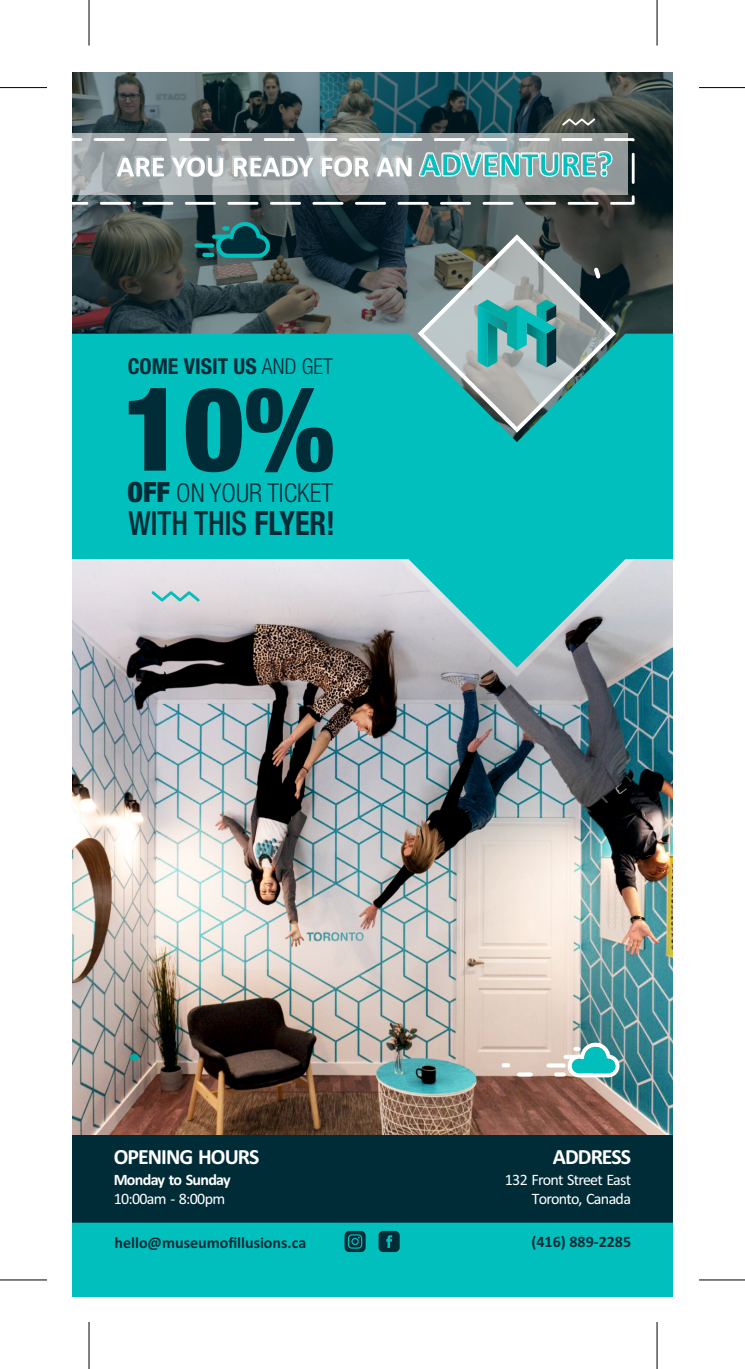
<style>
.page{position:relative;width:745px;height:1369px;background:#fff}
.page>*{position:absolute;margin:0;border:0;box-sizing:border-box;transform-origin:0 0}
.t1{font:900 condensed 116.4px "Helvetica Neue LT";color:#002c38}
.t2{font:500 condensed 33.4px "Helvetica Neue LT Std";color:#002c38;scale:.9 1}
.t3{font:300 condensed 26px "Helvetica Neue LT";color:#002c38}
.t4{font:700 condensed 22px "Helvetica Neue LT";color:#002c38}
.t5{font:700 21.8px "Calibri";letter-spacing:-.045em;color:#fff}
.t6{font:16px/19.6px "Calibri";letter-spacing:-.045em;color:#fff;text-align:right}
.t7{font:700 16px "Calibri";color:#002c38}
.t8{font:700 16px "Calibri";letter-spacing:-.045em;color:#fff}
.s1{font-weight:300}
.s2{font-weight:900;font-size:28px}
.s3{font-weight:700}
</style>
<div class="page">
<div style="left:72px;top:72px;width:601px;height:1225px;background:#002c38"></div>
<img style="left:72px;top:559px;width:601px;height:575px">
<svg style="left:399px;top:559px;width:236px;height:118px;background:#b2b1b5"></svg>
<div style="left:72px;top:1222px;width:601px;height:75px;background:#00bfbd"></div>
<img style="left:72px;top:72px;width:601px;height:262px">
<svg style="left:415px;top:231px;width:204px;height:103px;background:#475353"></svg>
<svg style="left:344px;top:1231px;width:22px;height:21px"></svg>
<svg style="left:379px;top:1231px;width:21px;height:21px"></svg>
<div style="left:71px;top:133px;width:557px;height:62px;background:#ececec;opacity:.61"></div>
<svg style="left:71px;top:138px;width:564px;height:67px;background:#9aa8a9"></svg>
<div style="left:72px;top:334px;width:601px;height:225px;background:#00bfbd"></div>
<svg style="left:409px;top:451px;width:216px;height:216px;background:#2dbcbb"></svg>
<svg style="left:546px;top:1063px;width:20px;height:4px"></svg>
<svg style="left:554px;top:1072px;width:12px;height:4px"></svg>
<svg style="left:564px;top:1042px;width:55px;height:35px;background:#74c8c7"></svg>
<svg style="left:502px;top:1063px;width:8px;height:4px"></svg>
<svg style="left:517px;top:1072px;width:16px;height:4px"></svg>
<svg style="left:421px;top:237px;width:192px;height:193px;background:#649d9c"></svg>
<div style="left:194px;top:243px;width:20px;height:5px;background:#00bfbd;border-radius:2px"></div>
<hr style="left:202px;top:253px;width:12px;height:4px;background:#00bfbd;border-radius:2px">
<svg style="left:212px;top:222px;width:58px;height:36px"></svg>
<svg style="left:151px;top:591px;width:49px;height:10px"></svg>
<div style="left:130px;top:1054px;width:9px;height:6px;background:#00ada5;border-radius:3px"></div>
<svg style="left:562px;top:118px;width:33px;height:8px"></svg>
<hr style="left:0;top:1279px;width:47px;height:1px;background:#000">
<hr style="left:89px;top:1322px;width:1px;height:47px;background:#000">
<hr style="left:0;top:87px;width:47px;height:1px;background:#000">
<hr style="left:89px;top:0;width:1px;height:46px;background:#000">
<hr style="left:699px;top:87px;width:46px;height:1px;background:#000">
<hr style="left:657px;top:0;width:1px;height:46px;background:#000">
<hr style="left:699px;top:1279px;width:46px;height:1px;background:#000">
<hr style="left:657px;top:1322px;width:1px;height:47px;background:#000">
<h3 class="t4" style="left:128px;top:358px;width:207px">COME VISIT US <span class="s1">AND GET</span></h3>
<h1 class="t1" style="left:123px;top:387px;width:213px">10%</h1>
<h3 class="t3" style="left:128px;top:483px;width:207px"><span class="s2">OFF</span> ON YOUR TICKET</h3>
<h2 class="t2" style="left:129px;top:511px;width:231px">WITH THIS <span class="s3">FLYER!</span></h2>
<h3 class="t5" style="left:114px;top:1147px;width:147px">OPENING HOURS</h3>
<p class="t8" style="left:114px;top:1172px;width:119px">Monday to Sunday</p>
<p class="t6" style="left:114px;top:1190px;width:113px">10:00am - 8:00pm</p>
<h3 class="t5" style="left:553px;top:1147px;width:80px">ADDRESS</h3>
<p class="t6" style="left:505px;top:1171px;width:128px">132 Front Street East<br>Toronto, Canada</p>
<p class="t7" style="left:115px;top:1235px;width:193px">hello@museumofillusions.ca</p>
<p class="t7" style="left:531px;top:1234px;width:101px">(416) 889-2285</p>
</div>
